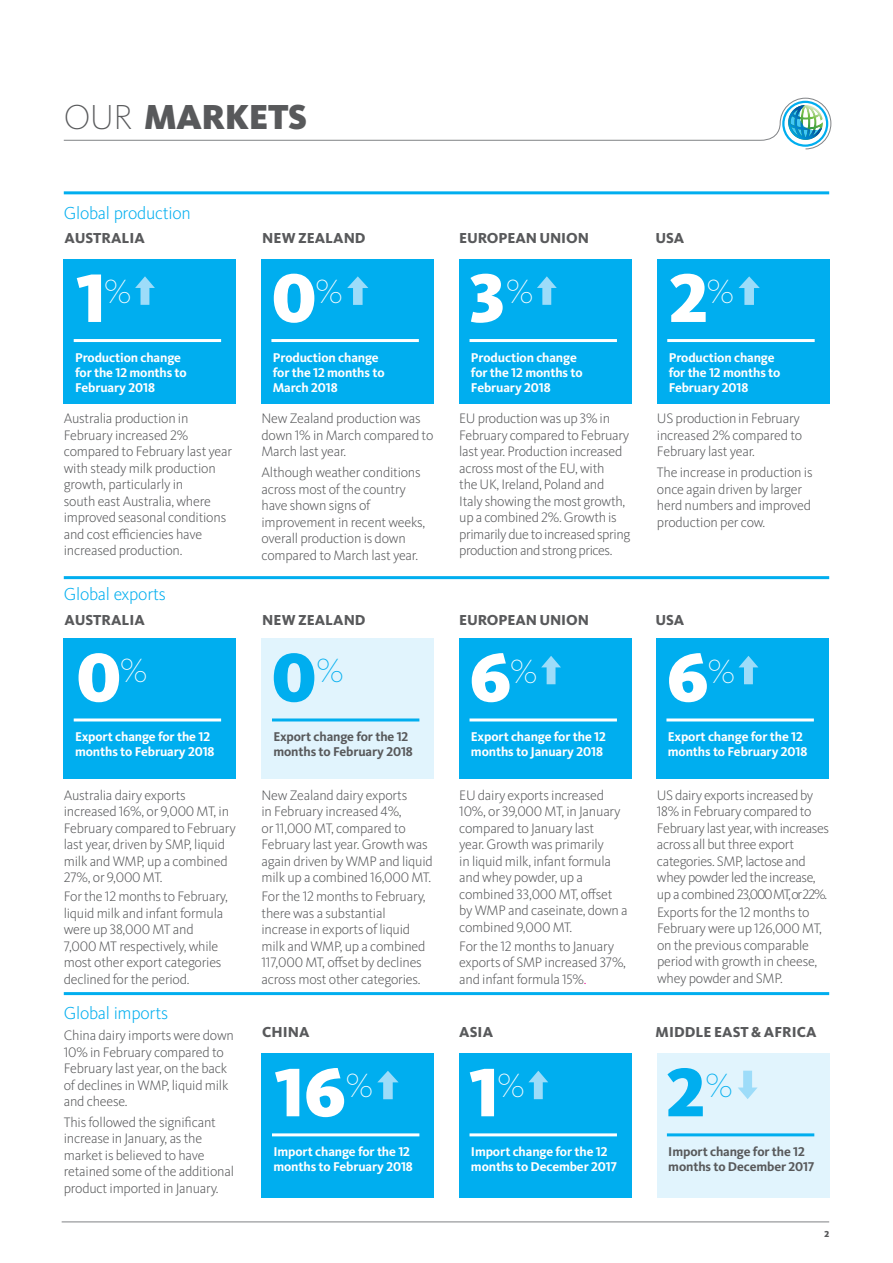
<style>
.page{position:relative;width:893px;height:1263px;background:#fff}
.page>*{position:absolute;margin:0;border:0;box-sizing:border-box;transform-origin:0 0}
.t1{font:900 71.25px "Kievit OT";color:#fff}
.t2{font:900 71.25px "Kievit OT";color:#00aeef}
.t3{font:900 36px "Kievit OT";letter-spacing:-.015em;color:#58595b}
.t4{font:100 34.8px "Kievit OT";color:#fff}
.t5{font:100 34.8px "Kievit OT";color:#00aeef}
.t6{font:300 18px "Kievit OT";letter-spacing:-.015em;color:#00aeef}
.t7{font:800 15px "Kievit OT";color:#58595b}
.t8{font:300 14.25px/16.5px "Kievit OT";letter-spacing:-.015em;color:#58595b}
.t9{font:700 13.2px/15px "Kievit OT";letter-spacing:-.01em;color:#fff}
.t10{font:700 13.2px/15px "Kievit OT";letter-spacing:-.01em;color:#58595b}
.t11{font:900 9px "Kievit OT";color:#58595b}
.s1{font-weight:200}
.s2{color:#ec008c}
</style>
<div class="page">
<hr style="left:62px;top:1221px;width:767px;height:1px;background:#808285">
<svg style="left:63px;top:97px;width:769px;height:53px"></svg>
<div style="left:261px;top:259px;width:173px;height:144px;background:#00aeef"></div>
<div style="left:657px;top:639px;width:172px;height:140px;background:#00aeef"></div>
<div style="left:657px;top:1054px;width:172px;height:144px;background:#e1f4fd"></div>
<div style="left:64px;top:259px;width:172px;height:144px;background:#00aeef"></div>
<div style="left:64px;top:639px;width:172px;height:140px;background:#00aeef"></div>
<svg style="left:135px;top:276px;width:20px;height:29px"></svg>
<hr style="left:271px;top:339px;width:148px;height:3px;background:#fff">
<hr style="left:666px;top:718px;width:148px;height:3px;background:#fff">
<hr style="left:667px;top:1133px;width:147px;height:3px;background:#00aeef">
<hr style="left:74px;top:339px;width:147px;height:3px;background:#fff">
<hr style="left:74px;top:718px;width:147px;height:3px;background:#fff">
<div style="left:459px;top:259px;width:172px;height:144px;background:#00aeef"></div>
<div style="left:459px;top:639px;width:172px;height:140px;background:#00aeef"></div>
<div style="left:459px;top:1054px;width:172px;height:144px;background:#00aeef"></div>
<div style="left:657px;top:259px;width:172px;height:144px;background:#00aeef"></div>
<div style="left:261px;top:639px;width:173px;height:140px;background:#e1f4fd"></div>
<div style="left:261px;top:1054px;width:173px;height:144px;background:#00aeef"></div>
<svg style="left:537px;top:276px;width:20px;height:29px"></svg>
<svg style="left:738px;top:276px;width:22px;height:29px"></svg>
<svg style="left:347px;top:276px;width:21px;height:29px"></svg>
<svg style="left:377px;top:1071px;width:22px;height:28px"></svg>
<hr style="left:469px;top:339px;width:148px;height:3px;background:#fff">
<hr style="left:469px;top:718px;width:148px;height:3px;background:#fff">
<hr style="left:469px;top:1133px;width:148px;height:3px;background:#fff">
<hr style="left:667px;top:339px;width:148px;height:3px;background:#fff">
<hr style="left:272px;top:718px;width:147px;height:3px;background:#00aeef">
<hr style="left:272px;top:1133px;width:147px;height:3px;background:#fff">
<svg style="left:541px;top:656px;width:20px;height:28px"></svg>
<svg style="left:738px;top:656px;width:20px;height:28px"></svg>
<svg style="left:528px;top:1071px;width:20px;height:28px"></svg>
<hr style="left:64px;top:191px;width:765px;height:3px;background:#00aeef">
<hr style="left:64px;top:576px;width:765px;height:3px;background:#00aeef">
<hr style="left:64px;top:992px;width:765px;height:3px;background:#00aeef">
<svg style="left:738px;top:1071px;width:20px;height:28px"></svg>
<h2 class="t3" style="left:64px;top:95px;width:245px"><span class="s1">OUR</span> MARKETS</h2>
<p class="t6" style="left:64px;top:203px;width:128px">Global production</p>
<p class="t7" style="left:65px;top:229px;width:82px">AUSTRALIA</p>
<p class="t7" style="left:262px;top:229px;width:105px">NEW ZEALAND</p>
<p class="t7" style="left:459px;top:229px;width:131px">EUROPEAN UNION</p>
<p class="t7" style="left:656px;top:229px;width:30px">USA</p>
<h1 class="t1" style="left:77px;top:255px;width:31px">1</h1>
<h3 class="t4" style="left:104px;top:272px;width:29px">%</h3>
<h1 class="t1" style="left:272px;top:255px;width:46px">0</h1>
<h1 class="t1" style="left:469px;top:255px;width:38px">3</h1>
<h1 class="t1" style="left:670px;top:255px;width:39px">2</h1>
<h3 class="t4" style="left:316px;top:272px;width:29px">%</h3>
<h3 class="t4" style="left:707px;top:272px;width:29px">%</h3>
<h3 class="t4" style="left:506px;top:272px;width:29px">%</h3>
<p class="t9" style="left:75px;top:350px;width:113px">Production change for the 12 months to<br>February 2018</p>
<p class="t9" style="left:273px;top:350px;width:113px">Production change for the 12 months to<br>March 2018</p>
<p class="t9" style="left:471px;top:350px;width:113px">Production change for the 12 months to<br>February 2018</p>
<p class="t9" style="left:669px;top:350px;width:113px">Production change for the 12 months to<br>February 2018</p>
<p class="t8" style="left:64px;top:411px;width:170px">Australia production in<br>February increased 2% compared to February last year with steady milk production growth, particularly in<br>south east Australia, where improved seasonal conditions and cost efficiencies have increased production.</p>
<p class="t8" style="left:261px;top:411px;width:173px">New Zealand production was down 1% in March compared to<br>March last year.</p>
<p class="t8" style="left:261px;top:464px;width:165px">Although weather conditions across most of the country have shown signs of improvement in recent weeks, overall production is down compared to March last year.</p>
<p class="t8" style="left:459px;top:411px;width:173px">EU production was up 3% in<br>February compared to February last year. Production increased across most of the EU, with<br>the UK, Ireland, Poland and<br>Italy showing the most growth, up a combined 2%. Growth is primarily due to increased spring production and strong prices.</p>
<p class="t8" style="left:657px;top:411px;width:147px">US productionin February increased 2% compared to<br>February last year.</p>
<p class="t8" style="left:657px;top:464px;width:157px">The increase in production is once again driven by larger herd numbers and improved production per cow.</p>
<p class="t6" style="left:64px;top:584px;width:104px">Global exports</p>
<p class="t7" style="left:65px;top:611px;width:82px">AUSTRALIA</p>
<p class="t7" style="left:262px;top:611px;width:105px">NEW ZEALAND</p>
<p class="t7" style="left:459px;top:611px;width:131px">EUROPEAN UNION</p>
<p class="t7" style="left:656px;top:611px;width:30px">USA</p>
<h1 class="t1" style="left:77px;top:635px;width:46px">0</h1>
<h3 class="t4" style="left:120px;top:652px;width:29px">%</h3>
<h1 class="t2" style="left:272px;top:635px;width:46px">0</h1>
<h3 class="t5" style="left:317px;top:652px;width:29px">%</h3>
<h1 class="t1" style="left:469px;top:635px;width:44px">6</h1>
<h1 class="t1" style="left:667px;top:635px;width:44px">6</h1>
<h3 class="t4" style="left:510px;top:652px;width:29px">%</h3>
<h3 class="t4" style="left:708px;top:652px;width:29px">%</h3>
<p class="t9" style="left:75px;top:729px;width:141px">Export change for the 12 months to February 2018</p>
<p class="t10" style="left:273px;top:729px;width:141px">Export change for the 12 months to February 2018</p>
<p class="t9" style="left:471px;top:729px;width:137px">Export change for the 12 months to January 2018</p>
<p class="t9" style="left:668px;top:729px;width:141px">Export change for the 12 months to February 2018</p>
<p class="t8" style="left:64px;top:787px;width:174px">Australia dairy exports increased 16%, or 9,000 MT, in<br>February compared to February last year, driven by SMP, liquid milk and WMP, up a combined<br>27%, or 9,000 MT.</p>
<p class="t8" style="left:64px;top:888px;width:166px">For the 12 months to February, liquid milk and infant formula were up 38,000 MT and<br>7,000 MT respectively, while most other export categories declined for the period.</p>
<p class="t8" style="left:261px;top:787px;width:173px">New Zealand dairy exports<br>in February increased 4%,<br>or 11,000 MT, compared to<br>February last year. Growth was again driven by WMP and liquid milk up a combined 16,000 MT.</p>
<p class="t8" style="left:261px;top:888px;width:166px">For the 12 months to February, there was a substantial increase in exports of liquid milk and WMP, up a combined<br>117,000 MT, offset by declines across most other categories.</p>
<p class="t8" style="left:459px;top:787px;width:170px">EU dairy exports increased<br>10%, or 39,000 MT, in January compared to January last<br>year. Growth was primarily<br>in liquid milk, infant formula and whey powder, up a combined 33,000 MT, offset by WMP and caseinate, down a combined 9,000 MT.</p>
<p class="t8" style="left:459px;top:938px;width:168px">For the 12 months to January exports of SMP increased 37%, and infant formula 15%<span class="s2">.</span></p>
<p class="t8" style="left:657px;top:787px;width:174px">US dairy exports increased by<br>18% in February compared to<br>February last year, with increases across all but three export categories. SMP, lactose and whey powder led the increase, up a combined 23,000 MT,or 22%.<br>Exports for the 12 months to<br>February were up 126,000 MT, on the previous comparable period with growth in cheese, whey powder and SMP.</p>
<p class="t6" style="left:64px;top:1002px;width:106px">Global imports</p>
<p class="t8" style="left:64px;top:1027px;width:172px">China dairy imports were down<br>10% in February compared to<br>February last year, on the back of declines in WMP, liquid milk and cheese.</p>
<p class="t8" style="left:64px;top:1114px;width:172px">This followed the significant increase in January, as the market is believed to have retained some of the additional product imported in January.</p>
<p class="t7" style="left:262px;top:1023px;width:49px">CHINA</p>
<h1 class="t1" style="left:275px;top:1049px;width:73px">16</h1>
<h3 class="t4" style="left:346px;top:1066px;width:29px">%</h3>
<p class="t9" style="left:273px;top:1144px;width:141px">Import change for the 12 months to February 2018</p>
<p class="t7" style="left:459px;top:1023px;width:35px">ASIA</p>
<p class="t7" style="left:656px;top:1023px;width:162px">MIDDLE EAST &amp; AFRICA</p>
<h1 class="t1" style="left:469px;top:1049px;width:31px">1</h1>
<h3 class="t4" style="left:497px;top:1067px;width:29px">%</h3>
<h1 class="t2" style="left:667px;top:1049px;width:39px">2</h1>
<h3 class="t5" style="left:705px;top:1066px;width:29px">%</h3>
<p class="t9" style="left:471px;top:1144px;width:148px">Import change for the 12 months to December 2017</p>
<p class="t10" style="left:668px;top:1144px;width:148px">Import change for the 12 months to December 2017</p>
<p class="t11" style="left:824px;top:1228px;width:6px">2</p>
</div>
